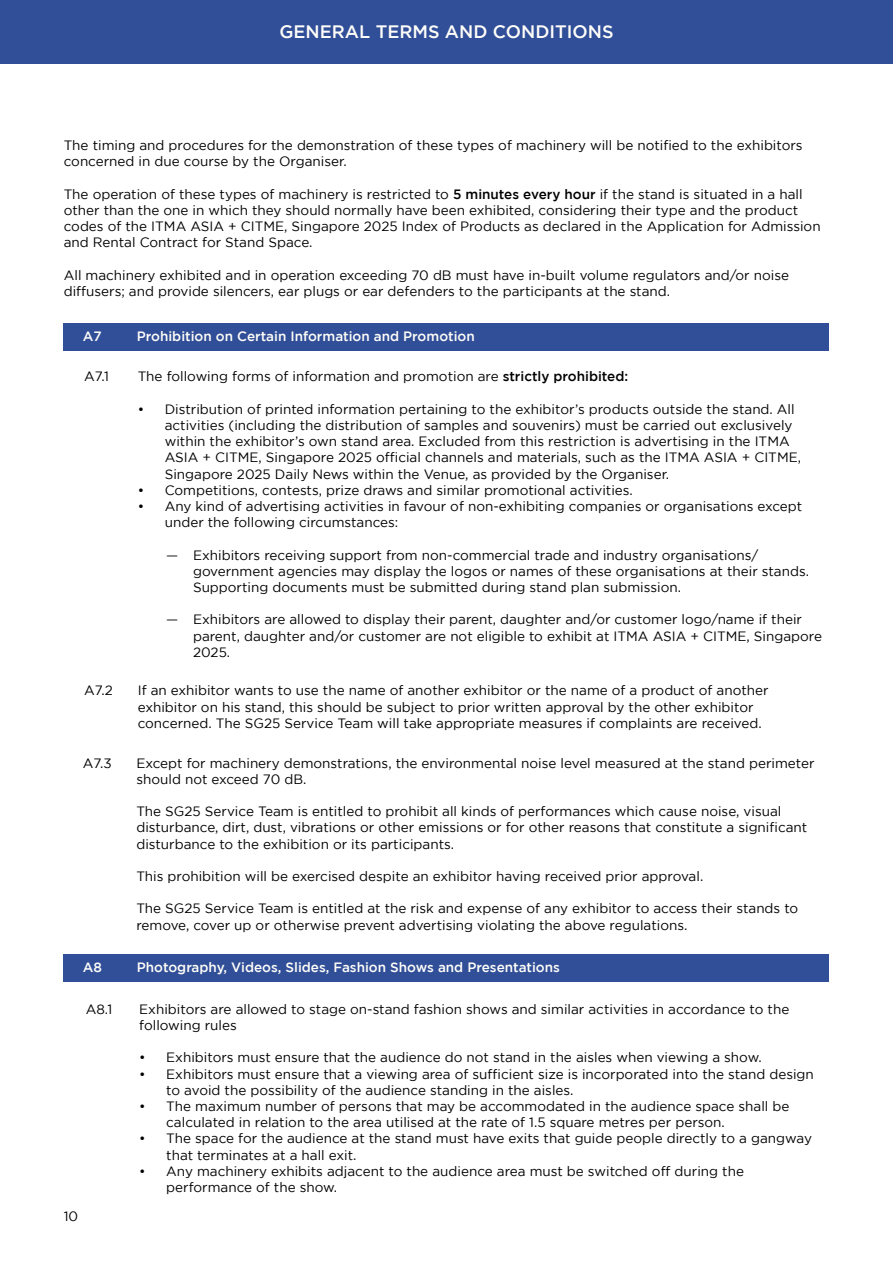
<style>
.page{position:relative;width:893px;height:1263px;background:#fff}
.page>*{position:absolute;margin:0;border:0;box-sizing:border-box;transform-origin:0 0}
.t1{font:500 18px "Gotham";color:#fffef9}
.t2{font:13.5px/16.2px "Gotham";color:#000}
.t3{font:500 13.5px "Gotham";color:#fffef9}
.s1{font-weight:500}
</style>
<div class="page">
<div style="left:0;top:0;width:893px;height:64px;background:#314f98"></div>
<div style="left:64px;top:323px;width:765px;height:27px;background:#314f98"></div>
<div style="left:64px;top:954px;width:765px;height:27px;background:#314f98"></div>
<h1 class="t1" style="left:279px;top:21px;width:336px">GENERAL TERMS AND CONDITIONS</h1>
<p class="t2" style="left:64px;top:137px;width:740px">The timing and procedures for the demonstration of these types of machinery will be notified to the exhibitors concerned in due course by the Organiser.</p>
<p class="t2" style="left:64px;top:186px;width:758px">The operation of these types of machinery is restricted to <span class="s1">5 minutes every hour</span> if the stand is situated in a hall other than the one in which they should normally have been exhibited, considering their type and the product codes of the ITMA ASIA + CITME, Singapore 2025 Index of Products as declared in the Application for Admission and Rental Contract for Stand Space.</p>
<p class="t2" style="left:64px;top:267px;width:727px">All machinery exhibited and in operation exceeding 70 dB must have in-built volume regulators and/or noise diffusers; and provide silencers, ear plugs or ear defenders to the participants at the stand.</p>
<p class="t3" style="left:83px;top:328px;width:20px">A7</p>
<p class="t3" style="left:137px;top:328px;width:339px">Prohibition on Certain Information and Promotion</p>
<p class="t2" style="left:138px;top:368px;width:492px">The following forms of information and promotion are <span class="s1">strictly prohibited:</span></p>
<p class="t2" style="left:165px;top:401px;width:638px;text-indent:-27px">• Distribution of printed information pertaining to the exhibitor’s products outside the stand. All activities (including the distribution of samples and souvenirs) must be carried out exclusively within the exhibitor’s own stand area. Excluded from this restriction is advertising in the ITMA ASIA + CITME, Singapore 2025 official channels and materials, such as the ITMA ASIA + CITME, Singapore 2025 Daily News within the Venue, as provided by the Organiser.</p>
<p class="t2" style="left:138px;top:482px;width:497px">• Competitions, contests, prize draws and similar promotional activities.</p>
<p class="t2" style="left:165px;top:498px;width:639px;text-indent:-27px">• Any kind of advertising activities in favour of non-exhibiting companies or organisations except under the following circumstances:</p>
<p class="t2" style="left:193px;top:546px;width:617px;text-indent:-27px">— Exhibitors receiving support from non-commercial trade and industry organisations/ government agencies may display the logos or names of these organisations at their stands.<br>Supporting documents must be submitted during stand plan submission.</p>
<p class="t2" style="left:193px;top:611px;width:630px;text-indent:-27px">— Exhibitors are allowed to display their parent, daughter and/or customer logo/name if their parent, daughter and/or customer are not eligible to exhibit at ITMA ASIA + CITME, Singapore<br>2025.</p>
<p class="t2" style="left:84px;top:368px;width:26px">A7.1</p>
<p class="t2" style="left:84px;top:682px;width:30px">A7.2</p>
<p class="t2" style="left:83px;top:754px;width:30px">A7.3</p>
<p class="t2" style="left:138px;top:682px;width:632px">If an exhibitor wants to use the name of another exhibitor or the name of a product of another exhibitor on his stand, this should be subject to prior written approval by the other exhibitor concerned. The SG25 Service Team will take appropriate measures if complaints are received.</p>
<p class="t2" style="left:136px;top:754px;width:680px">Except for machinery demonstrations, the environmental noise level measured at the stand perimeter should not exceed 70 dB.</p>
<p class="t2" style="left:136px;top:803px;width:672px">The SG25 Service Team is entitled to prohibit all kinds of performances which cause noise, visual disturbance, dirt, dust, vibrations or other emissions or for other reasons that constitute a significant disturbance to the exhibition or its participants.</p>
<p class="t2" style="left:136px;top:868px;width:568px">This prohibition will be exercised despite an exhibitor having received prior approval.</p>
<p class="t2" style="left:136px;top:900px;width:663px">The SG25 Service Team is entitled at the risk and expense of any exhibitor to access their stands to remove, cover up or otherwise prevent advertising violating the above regulations.</p>
<p class="t3" style="left:83px;top:959px;width:21px">A8</p>
<p class="t3" style="left:137px;top:959px;width:425px">Photography, Videos, Slides, Fashion Shows and Presentations</p>
<p class="t2" style="left:139px;top:1001px;width:652px">Exhibitors are allowed to stage on-stand fashion shows and similar activities in accordance to the following rules</p>
<p class="t2" style="left:139px;top:1049px;width:624px">• Exhibitors must ensure that the audience do not stand in the aisles when viewing a show.</p>
<p class="t2" style="left:166px;top:1065px;width:649px;text-indent:-27px">• Exhibitors must ensure that a viewing area of sufficient size is incorporated into the stand design to avoid the possibility of the audience standing in the aisles.</p>
<p class="t2" style="left:166px;top:1098px;width:625px;text-indent:-27px">• The maximum number of persons that may be accommodated in the audience space shall be calculated in relation to the area utilised at the rate of 1.5 square metres per person.</p>
<p class="t2" style="left:166px;top:1130px;width:647px;text-indent:-27px">• The space for the audience at the stand must have exits that guide people directly to a gangway that terminates at a hall exit.</p>
<p class="t2" style="left:166px;top:1163px;width:579px;text-indent:-27px">• Any machinery exhibits adjacent to the audience area must be switched off during the performance of the show.</p>
<p class="t2" style="left:86px;top:1001px;width:28px">A8.1</p>
<p class="t2" style="left:64px;top:1208px;width:16px">10</p>
</div>
